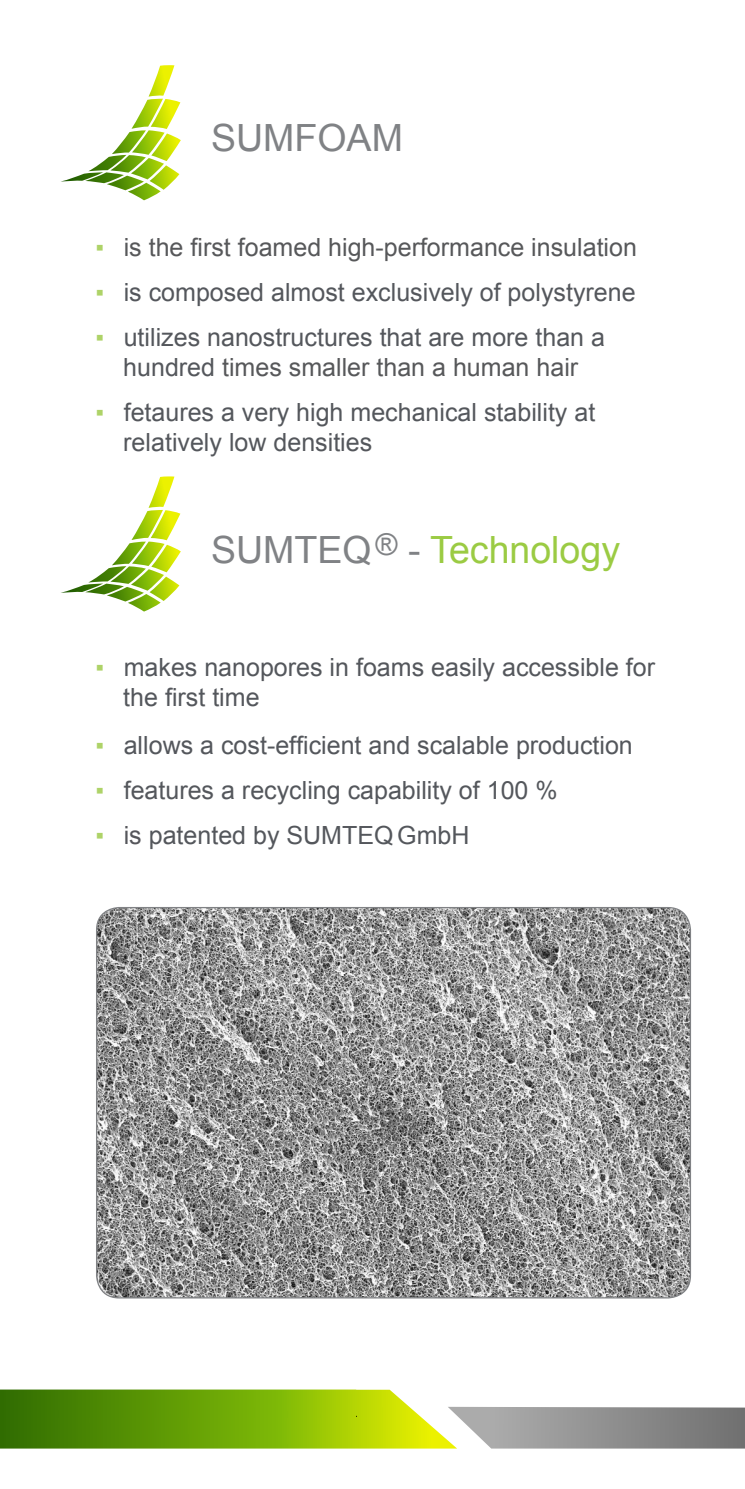
<style>
.page{position:relative;width:745px;height:1489px;background:#fff}
.page>*{position:absolute;margin:0;border:0;box-sizing:border-box;transform-origin:0 0}
.t1{font:37.5px "Arial";color:#9bcb43}
.t2{font:37.5px "Arial";color:#808285}
.t3{font:25px/30px "Arial";color:#54575c}
.t4{font:25px "Arial";color:#57585a}
.s1{color:#aed368}
.s2{color:#57585a}
.s3{color:#808285}
.s4{color:#55565b}
</style>
<div class="page">
<svg style="left:61px;top:65px;width:120px;height:135px"></svg>
<svg style="left:61px;top:476px;width:120px;height:135px"></svg>
<svg style="left:0;top:1389px;width:744px;height:59px"></svg>
<svg style="left:0;top:1389px;width:356px;height:28px;background:#68a009"></svg>
<img style="left:97px;top:908px;width:593px;height:389px">
<p class="t2" style="left:211px;top:114px;width:193px">SUMFOAM</p>
<p class="t4" style="left:95px;top:231px;width:542px"><span class="s1">▪</span> is the first foamed high-performance insulation</p>
<p class="t3" style="left:95px;top:278px;width:541px"><span class="s1">▪</span> is composed almost exclusively of polystyrene</p>
<p class="t3" style="left:95px;top:323px;width:510px;text-align:center"><span class="s1">▪</span> utilizes nanostructures that are more than a hundred <span class="s2">times smaller than a human hair</span></p>
<p class="t3" style="left:123px;top:398px;width:473px;text-indent:-28px"><span class="s1">▪</span> fetaures a very high mechanical stability at relatively low densities</p>
<p class="t1" style="left:211px;top:525px;width:410px"><span class="s3">SUMTEQ</span><sup>®</sup> <span class="s3">-</span> Technology</p>
<p class="t3" style="left:123px;top:653px;width:533px;text-indent:-28px"><span class="s1">▪</span> makes nanopores in foams easily accessible for the first time</p>
<p class="t3" style="left:95px;top:730px;width:538px"><span class="s1">▪</span> allows a cost-efficient and scalable production</p>
<p class="t3" style="left:95px;top:775px;width:463px"><span class="s1">▪</span> features a recycling capability of 100 %</p>
<p class="t3" style="left:95px;top:820px;width:375px"><span class="s1">▪</span> <span class="s4">is</span> patented by SUMTEQGmbH</p>
</div>
